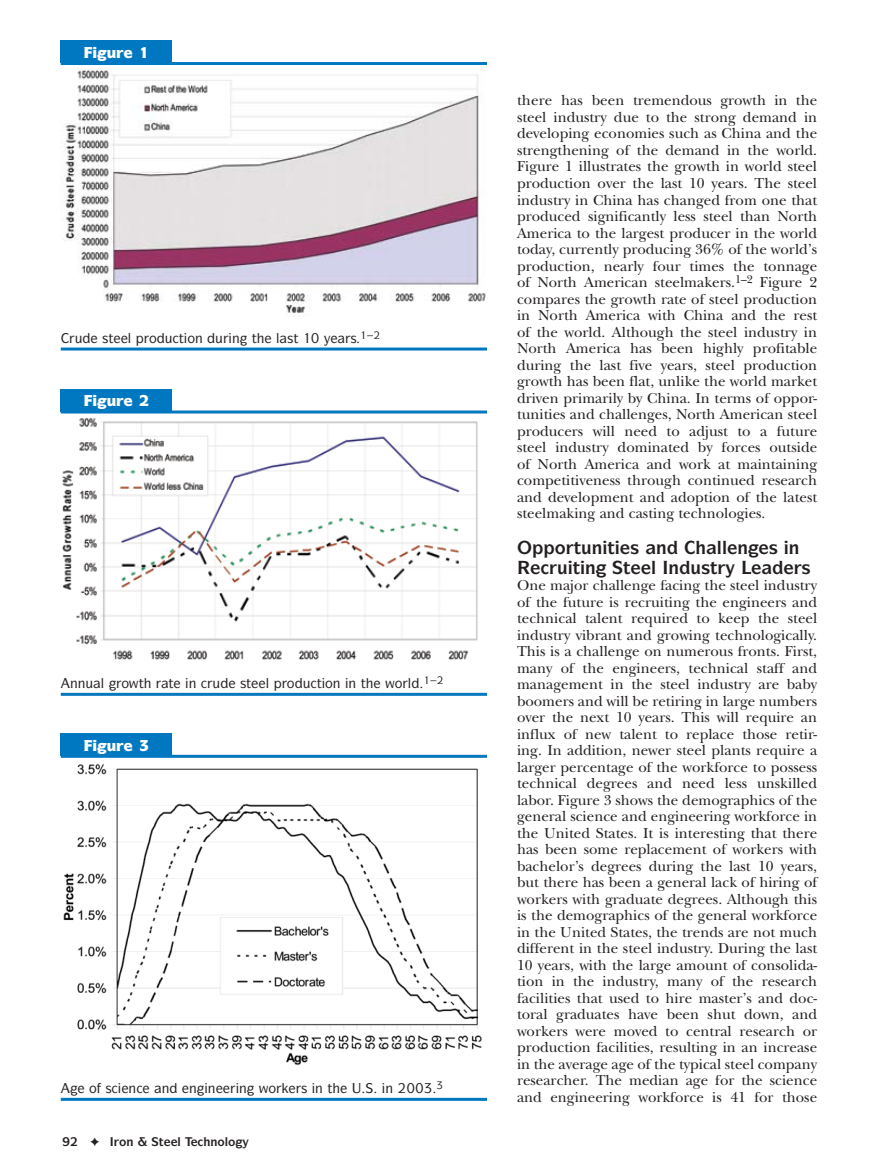
<style>
.page{position:relative;width:878px;height:1175px;background:#fff}
.page>*{position:absolute;margin:0;border:0;box-sizing:border-box;transform-origin:0 0}
.t1{font:700 18px "Itc Symbol";color:#231f20}
.t2{font:15px/16.5px "New Baskerville";color:#231f20;text-align:justify}
.t3{font:500 13.5px "Itc Symbol";color:#231f20}
.t4{font:700 12px "Itc Symbol";color:#231f20}
</style>
<div class="page">
<img style="left:61px;top:69px;width:425px;height:248px">
<div style="left:61px;top:40px;width:111px;height:23px;background:#0078c1"></div>
<hr style="left:61px;top:62px;width:426px;height:3px;background:#0078c1">
<hr style="left:61px;top:347px;width:426px;height:3px;background:#0078c1">
<img style="left:62px;top:418px;width:416px;height:242px">
<div style="left:61px;top:389px;width:111px;height:22px;background:#0078c1"></div>
<hr style="left:61px;top:410px;width:426px;height:3px;background:#0078c1">
<hr style="left:61px;top:693px;width:426px;height:3px;background:#0078c1">
<img style="left:63px;top:764px;width:419px;height:301px">
<div style="left:61px;top:733px;width:111px;height:23px;background:#0078c1"></div>
<hr style="left:61px;top:755px;width:426px;height:3px;background:#0078c1">
<hr style="left:61px;top:1097px;width:426px;height:3px;background:#0078c1">
<p class="t3" style="left:75px;top:329px;width:58px">◆ ▲▼ ●</p>
<p class="t3" style="left:149px;top:329px;width:109px">□◆▼□■ ◆ ■ ▼</p>
<p class="t3" style="left:276px;top:329px;width:24px">● ▲▼</p>
<p class="t3" style="left:70px;top:674px;width:36px">■■◆ ●</p>
<p class="t3" style="left:169px;top:674px;width:53px">▼ ■ ◆</p>
<p class="t3" style="left:240px;top:674px;width:31px">▲▼ ●</p>
<p class="t3" style="left:287px;top:674px;width:80px">□ ◆▼□■ ■ ▼</p>
<p class="t4" style="left:210px;top:1134px;width:27px">■□●□</p>
<p class="t3" style="left:301px;top:1079px;width:33px">▲ ■ ▼</p>
<p class="t3" style="left:385px;top:1079px;width:59px">■ ✓ ✓</p>
<p class="t2" style="left:517px;top:92px;width:302px">there has been tremendous growth in the steel industry due to the strong demand in developing economies such as China and the strengthening of the demand in the world.<br>Figure 1 illustrates the growth in world steel production over the last 10 years. The steel industry in China has changed from one that produced significantly less steel than North America to the largest producer in the world today, currently producing 36% of the world’s production, nearly four times the tonnage of North American steelmakers.<sup>1–2</sup> Figure 2 compares the growth rate of steel production in North America with China and the rest of the world. Although the steel industry in North America has been highly profitable during the last five years, steel production growth has been flat, unlike the world market driven primarily by China. In terms of oppor&shy;tunities and challenges, North American steel producers will need to adjust to a future steel industry dominated by forces outside of North America and work at maintaining competitiveness through continued research and development and adoption of the latest steelmaking and casting technologies.</p>
<p class="t1" style="left:554px;top:536px;width:113px">□ ▼◆■▼ ▲ ■</p>
<p class="t1" style="left:717px;top:536px;width:84px">●●■ ▲ ■</p>
<p class="t1" style="left:557px;top:555px;width:40px">◆▼■</p>
<p class="t1" style="left:623px;top:555px;width:96px">▼ ● ■ ◆▲▼</p>
<p class="t2" style="left:517px;top:577px;width:302px">One major challenge facing the steel industry of the future is recruiting the engineers and technical talent required to keep the steel industry vibrant and growing technologically.<br>This is a challenge on numerous fronts. First, many of the engineers, technical staff and management in the steel industry are baby boomers and will be retiring in large numbers over the next 10 years. This will require an influx of new talent to replace those retir&shy;ing. In addition, newer steel plants require a larger percentage of the workforce to possess technical degrees and need less unskilled labor. Figure 3 shows the demographics of the general science and engineering workforce in the United States. It is interesting that there has been some replacement of workers with bachelor’s degrees during the last 10 years, but there has been a general lack of hiring of workers with graduate degrees. Although this is the demographics of the general workforce in the United States, the trends are not much different in the steel industry. During the last 10 years, with the large amount of consolida&shy;tion in the industry, many of the research facilities that used to hire master’s and doc&shy;toral graduates have been shut down, and workers were moved to central research or production facilities, resulting in an increase in the average age of the typical steel company researcher. The median age for the science and engineering workforce is 41 for those</p>
</div>
